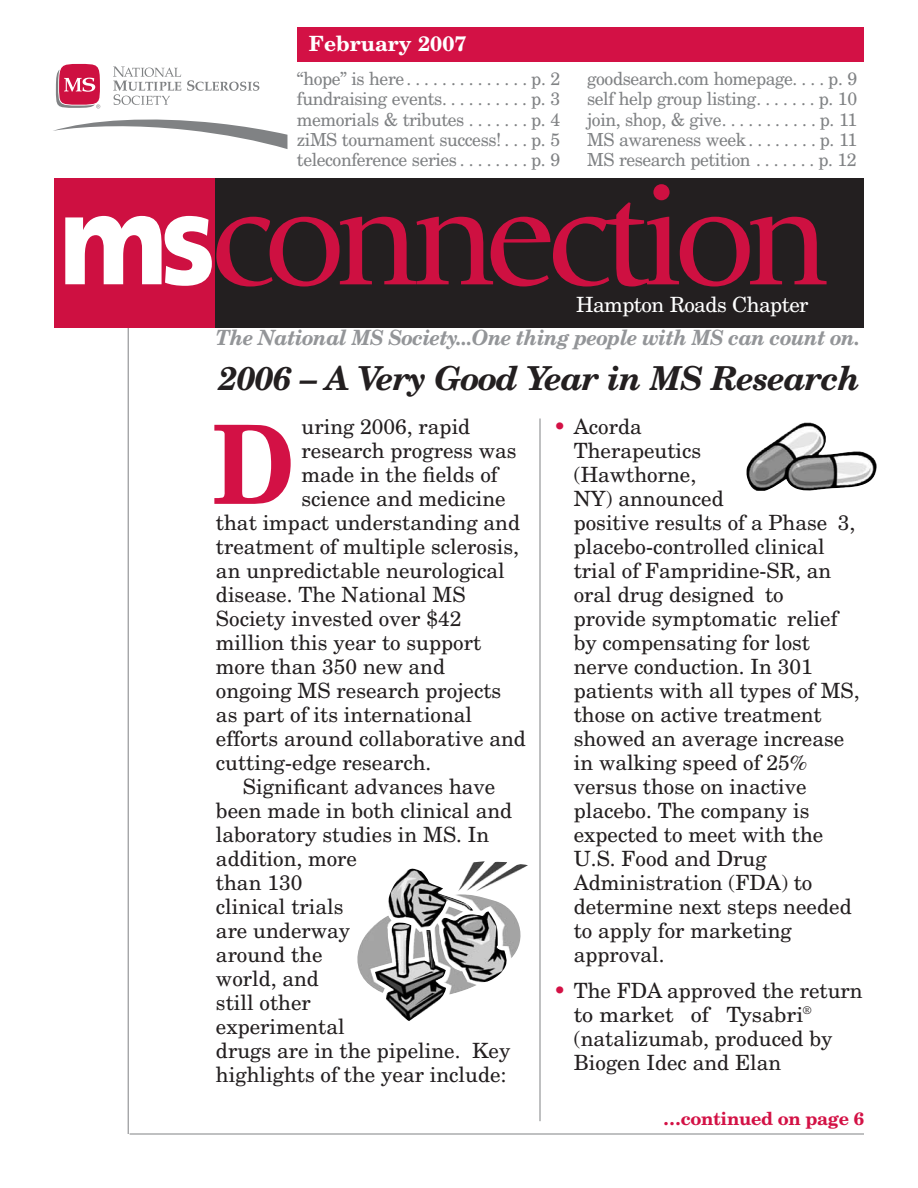
<style>
.page{position:relative;width:918px;height:1188px;background:#fff}
.page>*{position:absolute;margin:0;border:0;box-sizing:border-box;transform-origin:0 0}
.t1{font:700 109.5px "New Century Schlbk";color:#d31145;scale:.9 1}
.t2{font:italic 700 33px "New Century Schlbk";letter-spacing:-.03em;color:#231f20}
.t3{font:21px/24px "New Century Schlbk";color:#231f20}
.t4{font:italic 700 21px "New Century Schlbk";letter-spacing:-.025em;color:#939598;scale:.95 1}
.t5{font:21px "New Century Schlbk";letter-spacing:-.025em;color:#fff}
.t6{font:700 21px "New Century Schlbk";color:#fff}
.t7{font:18px "New Century Schlbk";letter-spacing:-.025em;color:#808284}
.t8{font:700 18px "New Century Schlbk";letter-spacing:-.015em;color:#d31145}
.s1{color:#d31145}
</style>
<div class="page">
<hr style="left:540px;top:418px;width:1px;height:703px;background:#808284">
<hr style="left:128px;top:310px;width:1px;height:824px;background:#808284">
<hr style="left:130px;top:1134px;width:734px;height:1px;background:#808284">
<div style="left:297px;top:27px;width:567px;height:34px;background:#d31145"></div>
<div style="left:213px;top:178px;width:651px;height:149px;background:#231f20"></div>
<div style="left:54px;top:178px;width:161px;height:149px;background:#ce1041"></div>
<svg style="left:65px;top:184px;width:762px;height:103px"></svg>
<svg style="left:187px;top:80px;width:72px;height:11px"></svg>
<svg style="left:113px;top:66px;width:68px;height:39px"></svg>
<div style="left:59px;top:64px;width:41px;height:41px;background:#ce1041;border-radius:50%"></div>
<svg style="left:56px;top:70px;width:44px;height:38px"></svg>
<svg style="left:53px;top:119px;width:234px;height:30px"></svg>
<img style="left:357px;top:861px;width:171px;height:160px">
<img style="left:746px;top:422px;width:131px;height:69px">
<p class="t6" style="left:309px;top:36px;width:159px">February 2007</p>
<p class="t7" style="left:297px;top:72px;width:265px">“hope” is here. . . . . . . . . . . . . . p. 2</p>
<p class="t7" style="left:587px;top:72px;width:272px">goodsearch.com homepage. . . . p. 9</p>
<p class="t7" style="left:297px;top:92px;width:265px">fundraising events. . . . . . . . . . p. 3</p>
<p class="t7" style="left:587px;top:92px;width:272px">self help group listing. . . . . . . p. 10</p>
<p class="t7" style="left:297px;top:112px;width:265px">memorials &amp; tributes . . . . . . . p. 4</p>
<p class="t7" style="left:587px;top:112px;width:272px">join, shop, &amp; give. . . . . . . . . . . p. 11</p>
<p class="t7" style="left:297px;top:133px;width:265px">ziMS tournament success! . . . p. 5</p>
<p class="t7" style="left:587px;top:133px;width:272px">MS awareness week. . . . . . . . p. 11</p>
<p class="t7" style="left:297px;top:153px;width:265px">teleconference series . . . . . . . . p. 9</p>
<p class="t7" style="left:587px;top:153px;width:271px">MS research petition . . . . . . . p. 12</p>
<p class="t5" style="left:576px;top:297px;width:234px">Hampton Roads Chapter</p>
<p class="t4" style="left:216px;top:330px;width:680px">The National MS Society...One thing people with MS can count on.</p>
<h2 class="t2" style="left:219px;top:365px;width:643px">2006 – A Very Good Year in MS Research</h2>
<p class="t3" style="left:302px;top:416px;width:170px">uring 2006, rapid</p>
<p class="t3" style="left:302px;top:440px;width:216px">research progress was</p>
<p class="t3" style="left:302px;top:464px;width:198px">made in the fields of</p>
<p class="t3" style="left:302px;top:488px;width:206px">science and medicine</p>
<p class="t3" style="left:216px;top:512px;width:306px">that impact understanding and</p>
<p class="t3" style="left:216px;top:536px;width:304px">treatment of multiple sclerosis,</p>
<p class="t3" style="left:216px;top:560px;width:290px">an unpredictable neurological</p>
<p class="t3" style="left:216px;top:584px;width:251px">disease. The National MS</p>
<p class="t3" style="left:216px;top:608px;width:247px">Society invested over $42</p>
<p class="t3" style="left:216px;top:632px;width:267px">million this year to support</p>
<p class="t3" style="left:216px;top:656px;width:231px">more than 350 new and</p>
<p class="t3" style="left:216px;top:680px;width:287px">ongoing MS research projects</p>
<p class="t3" style="left:216px;top:704px;width:258px">as part of its international</p>
<p class="t3" style="left:216px;top:728px;width:311px">efforts around collaborative and</p>
<p class="t3" style="left:216px;top:752px;width:217px">cutting-edge research.</p>
<p class="t3" style="left:243px;top:776px;width:254px">Significant advances have</p>
<p class="t3" style="left:216px;top:800px;width:298px">been made in both clinical and</p>
<p class="t3" style="left:216px;top:824px;width:275px">laboratory studies in MS. In</p>
<p class="t3" style="left:216px;top:848px;width:143px">addition, more</p>
<p class="t3" style="left:216px;top:872px;width:88px">than 130</p>
<p class="t3" style="left:216px;top:896px;width:129px">clinical trials</p>
<p class="t3" style="left:216px;top:920px;width:136px">are underway</p>
<p class="t3" style="left:216px;top:944px;width:108px">around the</p>
<p class="t3" style="left:216px;top:968px;width:105px">world, and</p>
<p class="t3" style="left:216px;top:992px;width:96px">still other</p>
<p class="t3" style="left:216px;top:1016px;width:130px">experimental</p>
<p class="t3" style="left:216px;top:1040px;width:296px">drugs are in the pipeline. Key</p>
<p class="t3" style="left:216px;top:1064px;width:292px">highlights of the year include:</p>
<h1 class="t1" style="left:213px;top:423px;width:93px">D</h1>
<p class="t3" style="left:574px;top:416px;width:287px;text-indent:-20px"><span class="s1">•</span> Acorda<br>Therapeutics<br>(Hawthorne,<br>NY) announced<br>positive results of a Phase 3, placebo-controlled clinical trial of Fampridine-SR, an oral drug designed to provide symptomatic relief by compensating for lost nerve conduction. In 301 patients with all types of MS, those on active treatment showed an average increase in walking speed of 25% versus those on inactive placebo. The company is expected to meet with the<br>U.S. Food and Drug<br>Administration (FDA) to determine next steps needed to apply for marketing approval.</p>
<p class="t3" style="left:574px;top:980px;width:290px;text-indent:-20px"><span class="s1">•</span> The FDA approved the return to market of Tysabri<sup>® </sup>(natalizumab, produced by<br>Biogen Idec and Elan</p>
<p class="t8" style="left:663px;top:1111px;width:202px">…continued on page 6</p>
</div>
